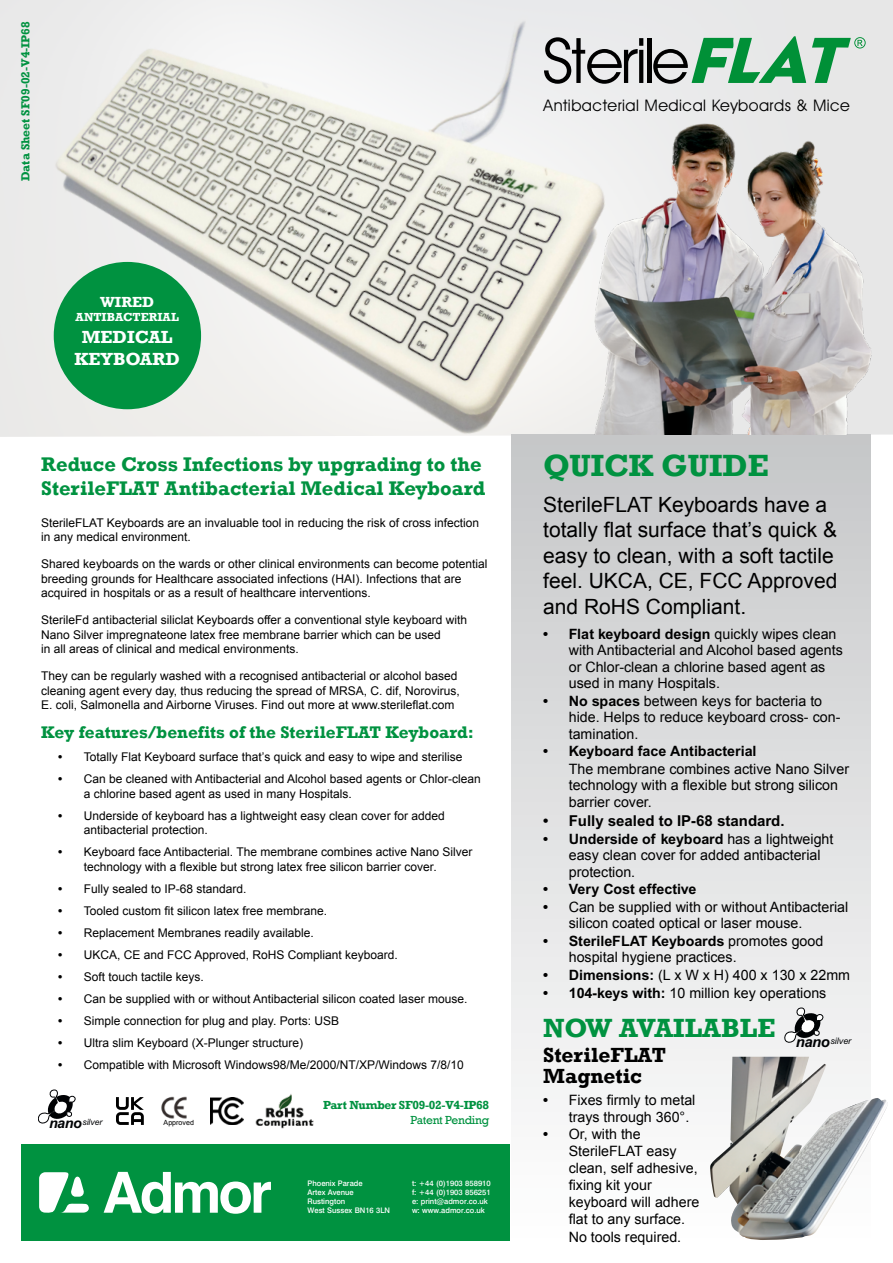
<style>
.page{position:relative;width:893px;height:1263px;background:#fff}
.page>*{position:absolute;margin:0;border:0;box-sizing:border-box;transform-origin:0 0}
.t1{font:700 31.5px "Rockwell";color:#009240}
.t2{font:700 27px "Rockwell";color:#009240}
.t3{font:21px/25.5px "Arial";color:#000}
.t4{font:700 21px/21px "Rockwell";color:#000}
.t5{font:700 20.25px/24.3px "Rockwell";color:#009240}
.t6{font:700 18px/21.6px "Rockwell";color:#fff;text-align:center}
.t7{font:700 17.25px "Rockwell";color:#009240}
.t8{font:16.05px "Avant Garde IT Cby BT";letter-spacing:.03em;color:#000}
.t9{font:700 15px "Arial";color:#000}
.t10{font:700 15px "Rockwell";color:#fff}
.t11{font:14.25px/16.5px "Arial";color:#000}
.t12{font:700 14.25px "Arial";color:#000}
.t13{font:12px/14.4px "Arial";color:#000}
.t14{font:700 12px "Rockwell";letter-spacing:-.025em;color:#009240}
.t15{font:700 12px "Rockwell";color:#009240}
.t16{font:700 12px "Rockwell";color:#fff}
.t17{font:12px "Rockwell";letter-spacing:-.025em;color:#009240}
.t18{font:italic 8.85px "Arial";color:#000204}
.t19{font:italic 8.55px "Arial";color:#000204}
.t20{font:500 7.65px/9.1px "Swiss 721 BT";color:#fff}
.t21{font:7.05px "Arial";color:#000}
.s1{font-weight:700}
.s2{font-weight:700;font-size:14.25px}
.s3{font-weight:700;font-size:14.7px}
</style>
<div class="page">
<img style="left:0;top:0;width:893px;height:437px">
<div style="left:512px;top:435px;width:359px;height:806px;background:linear-gradient(to bottom,#c6c7c9,#fff)"></div>
<img style="left:559px;top:117px;width:324px;height:318px">
<div style="left:54px;top:262px;width:147px;height:147px;background:#009240;border-radius:50%"></div>
<svg style="left:544px;top:37px;width:99px;height:47px;background:#a0a0a1"></svg>
<hr style="left:647px;top:38px;width:4px;height:45px;background:#000">
<svg style="left:653px;top:36px;width:153px;height:48px;background:#86ba9b"></svg>
<svg style="left:812px;top:37px;width:54px;height:46px;background:#99c9ac"></svg>
<div style="left:21px;top:1144px;width:489px;height:97px;background:#009240"></div>
<svg style="left:39px;top:1172px;width:50px;height:41px"></svg>
<svg style="left:104px;top:1172px;width:167px;height:42px"></svg>
<img style="left:710px;top:1057px;width:178px;height:183px">
<svg style="left:785px;top:1008px;width:38px;height:35px"></svg>
<img style="left:256px;top:1094px;width:58px;height:34px">
<img style="left:161px;top:1096px;width:26px;height:23px">
<svg style="left:38px;top:1090px;width:38px;height:34px"></svg>
<svg style="left:116px;top:1097px;width:28px;height:28px"></svg>
<img style="left:211px;top:1097px;width:33px;height:28px">
<p class="t15" style="left:18px;top:181px;width:161px;rotate:-90deg">Data Sheet SF09-02-V4-IP68</p>
<p class="t10" style="left:100px;top:293px;width:56px">WIRED</p>
<p class="t16" style="left:76px;top:310px;width:105px">ANTIBACTERIAL</p>
<h3 class="t6" style="left:74px;top:326px;width:107px">MEDICAL<br>KEYBOARD</h3>
<h3 class="t5" style="left:41px;top:452px;width:446px">Reduce Cross Infections by upgrading to the<br>SterileFLAT Antibacterial Medical Keyboard</h3>
<p class="t13" style="left:41px;top:515px;width:439px">SterileFLAT Keyboards are an invaluable tool in reducing the risk of cross infection in any medical environment.</p>
<p class="t13" style="left:41px;top:557px;width:448px">Shared keyboards on the wards or other clinical environments can become potential breeding grounds for Healthcare associated infections (HAI). Infections that are acquired in hospitals or as a result of healthcare interventions.</p>
<p class="t13" style="left:41px;top:613px;width:427px">SterileFd antibacterial siliclat Keyboards offer a conventional style keyboard with<br>Nano Silver impregnateone latex free membrane barrier which can be used<br>in all areas of clinical and medical environments.</p>
<p class="t13" style="left:41px;top:669px;width:420px">They can be regularly washed with a recognised antibacterial or alcohol based cleaning agent every day, thus reducing the spread of MRSA, C. dif, Norovirus,<br>E. coli, Salmonella and Airborne Viruses. Find out more at www.sterileflat.com</p>
<h3 class="t7" style="left:41px;top:722px;width:434px">Key features/benefits of the SterileFLAT Keyboard:</h3>
<p class="t13" style="left:58px;top:750px;width:406px"><span class="s1">•</span> Totally Flat Keyboard surface that’s quick and easy to wipe and sterilise</p>
<p class="t13" style="left:84px;top:772px;width:398px;text-indent:-26px"><span class="s1">•</span> Can be cleaned with Antibacterial and Alcohol based agents or Chlor-clean a chlorine based agent as used in many Hospitals.</p>
<p class="t13" style="left:84px;top:808px;width:362px;text-indent:-26px"><span class="s1">•</span> Underside of keyboard has a lightweight easy clean cover for added antibacterial protection.</p>
<p class="t13" style="left:84px;top:845px;width:390px;text-indent:-26px"><span class="s1">•</span> Keyboard face Antibacterial. The membrane combines active Nano Silver technology with a flexible but strong latex free silicon barrier cover.</p>
<p class="t13" style="left:58px;top:881px;width:190px"><span class="s1">•</span> Fully sealed to IP-68 standard.</p>
<p class="t13" style="left:58px;top:903px;width:270px"><span class="s1">•</span> Tooled custom fit silicon latex free membrane.</p>
<p class="t13" style="left:58px;top:925px;width:257px"><span class="s1">•</span> Replacement Membranes readily available.</p>
<p class="t13" style="left:58px;top:947px;width:341px"><span class="s1">•</span> UKCA, CE and FCC Approved, RoHS Compliant keyboard.</p>
<p class="t13" style="left:58px;top:969px;width:147px"><span class="s1">•</span> Soft touch tactile keys.</p>
<p class="t13" style="left:58px;top:991px;width:411px"><span class="s1">•</span> Can be supplied with or without Antibacterial silicon coated laser mouse.</p>
<p class="t13" style="left:58px;top:1014px;width:282px"><span class="s1">•</span> Simple connection for plug and play. Ports: USB</p>
<p class="t13" style="left:58px;top:1036px;width:246px"><span class="s1">•</span> Ultra slim Keyboard (X-Plunger structure)</p>
<p class="t13" style="left:58px;top:1058px;width:407px"><span class="s1">•</span> Compatible with Microsoft Windows98/Me/2000/NT/XP/Windows 7/8/10</p>
<p class="t19" style="left:49px;top:1117px;width:55px"><span class="s2">nano</span>silver</p>
<p class="t21" style="left:164px;top:1118px;width:32px">Approved</p>
<p class="t14" style="left:323px;top:1098px;width:168px">Part Number SF09-02-V4-IP68</p>
<p class="t17" style="left:410px;top:1113px;width:80px">Patent Pending</p>
<p class="t20" style="left:308px;top:1178px;width:84px">Phoenix Parade<br>Artex Avenue<br>Rustington<br>West Sussex BN16 3LN</p>
<p class="t20" style="left:412px;top:1178px;width:80px">t: +44 (0)1903 858910 f: +44 (0)1903 856251 e: print@admor.co.uk w: www.admor.co.uk</p>
<h3 class="t8" style="left:544px;top:95px;width:308px">Antibacterial Medical Keyboards &amp; Mice</h3>
<h1 class="t1" style="left:543px;top:446px;width:227px">QUICK GUIDE</h1>
<h3 class="t3" style="left:543px;top:491px;width:296px">SterileFLAT Keyboards have a totally flat surface that’s quick &amp; easy to clean, with a soft tactile feel. UKCA, CE, FCC Approved and RoHS Compliant.</h3>
<p class="t11" style="left:569px;top:625px;width:276px;text-indent:-26px"><span class="s1">• Flat keyboard design</span> quickly wipes clean with Antibacterial and Alcohol based agents or Chlor-clean a chlorine based agent as used in many Hospitals.</p>
<p class="t11" style="left:569px;top:692px;width:273px;text-indent:-26px"><span class="s1">• No spaces</span> between keys for bacteria to hide. Helps to reduce keyboard cross- con&shy;tamination.</p>
<p class="t12" style="left:543px;top:743px;width:215px">• Keyboard face Antibacterial</p>
<p class="t11" style="left:569px;top:760px;width:282px">The membrane combines active Nano Silver technology with a flexible but strong silicon barrier cover.</p>
<p class="t9" style="left:543px;top:812px;width:243px">• Fully sealed to IP-68 standard.</p>
<p class="t11" style="left:569px;top:830px;width:266px;text-indent:-26px"><span class="s1">• Underside of keyboard</span> has a lightweight easy clean cover for added antibacterial protection.</p>
<p class="t12" style="left:543px;top:881px;width:155px">• Very Cost effective</p>
<p class="t11" style="left:569px;top:898px;width:281px;text-indent:-26px"><span class="s1">•</span> Can be supplied with or without Antibacterial silicon coated optical or laser mouse.</p>
<p class="t11" style="left:569px;top:932px;width:256px;text-indent:-26px"><span class="s1">• SterileFLAT Keyboards</span> promotes good hospital hygiene practices.</p>
<p class="t11" style="left:543px;top:966px;width:308px"><span class="s1">• Dimensions:</span> (L x W x H) 400 x 130 x 22mm</p>
<p class="t11" style="left:543px;top:985px;width:285px"><span class="s1">• 104-keys with:</span> 10 million key operations</p>
<h2 class="t2" style="left:543px;top:1012px;width:234px">NOW AVAILABLE</h2>
<h3 class="t4" style="left:543px;top:1045px;width:124px">SterileFLAT<br>Magnetic</h3>
<p class="t11" style="left:569px;top:1091px;width:128px;line-height:17.1px;text-indent:-26px"><span class="s1">•</span> Fixes firmly to metal trays through 360°.</p>
<p class="t11" style="left:569px;top:1125px;width:132px;line-height:17.1px;text-indent:-26px"><span class="s1">•</span> Or, with the<br>SterileFLAT easy clean, self adhesive, fixing kit your keyboard will adhere flat to any surface.<br>No tools required.</p>
<p class="t18" style="left:796px;top:1036px;width:57px"><span class="s3">nano</span>silver</p>
</div>
